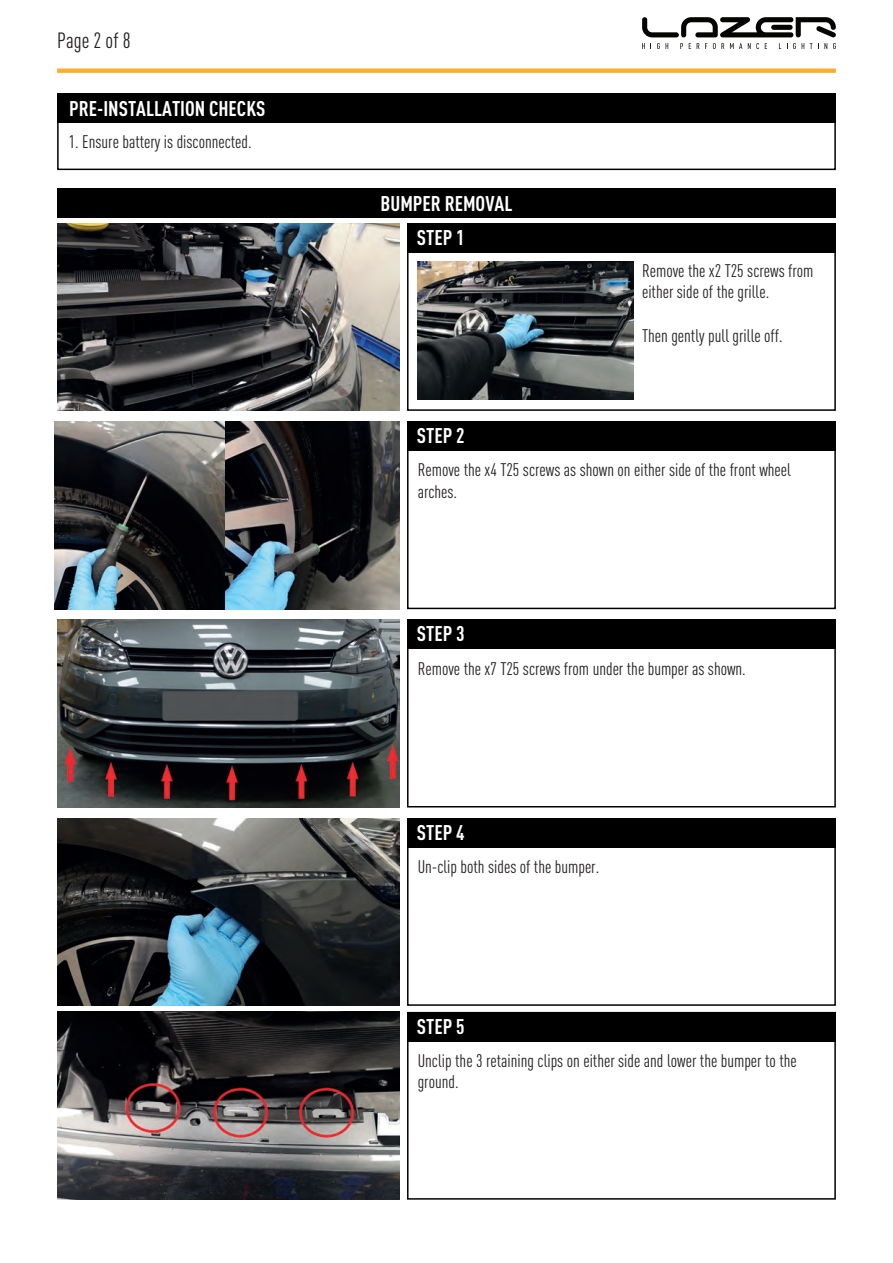
<style>
.page{position:relative;width:893px;height:1263px;background:#fff}
.page>*{position:absolute;margin:0;border:0;box-sizing:border-box;transform-origin:0 0}
.t1{font:condensed 21.75px "DINOT";color:#231f20}
.t2{font:700 condensed 21px "DINOT";color:#fff}
.t3{font:condensed 18px/21.6px "DINOT";color:#231f20}
</style>
<div class="page">
<div style="left:407px;top:223px;width:429px;height:188px;border:2px solid #000001"></div>
<div style="left:407px;top:1012px;width:429px;height:187px;border:2px solid #000001"></div>
<svg style="left:642px;top:17px;width:194px;height:20px"></svg>
<svg style="left:642px;top:43px;width:3px;height:6px"></svg>
<svg style="left:657px;top:43px;width:11px;height:6px"></svg>
<svg style="left:680px;top:43px;width:3px;height:6px"></svg>
<svg style="left:697px;top:43px;width:2px;height:6px"></svg>
<svg style="left:713px;top:43px;width:11px;height:6px"></svg>
<svg style="left:730px;top:43px;width:12px;height:6px"></svg>
<svg style="left:748px;top:43px;width:11px;height:6px"></svg>
<svg style="left:787px;top:43px;width:9px;height:6px"></svg>
<svg style="left:802px;top:43px;width:2px;height:6px"></svg>
<svg style="left:810px;top:43px;width:2px;height:6px"></svg>
<svg style="left:818px;top:43px;width:9px;height:6px"></svg>
<svg style="left:833px;top:43px;width:3px;height:6px"></svg>
<div style="left:57px;top:68px;width:779px;height:5px;background:#fbad2c"></div>
<img style="left:57px;top:818px;width:342px;height:188px">
<img style="left:57px;top:620px;width:342px;height:187px">
<img style="left:57px;top:1012px;width:342px;height:187px">
<div style="left:57px;top:94px;width:779px;height:29px;background:#000001"></div>
<div style="left:407px;top:223px;width:429px;height:30px;background:#000001"></div>
<div style="left:407px;top:421px;width:429px;height:30px;background:#000001"></div>
<div style="left:407px;top:620px;width:429px;height:29px;background:#000001"></div>
<div style="left:407px;top:818px;width:429px;height:29px;background:#000001"></div>
<div style="left:407px;top:1012px;width:429px;height:29px;background:#000001"></div>
<img style="left:57px;top:223px;width:342px;height:188px">
<img style="left:54px;top:421px;width:171px;height:188px">
<img style="left:225px;top:421px;width:174px;height:188px">
<div style="left:57px;top:94px;width:779px;height:76px;border:2px solid #000001"></div>
<div style="left:407px;top:421px;width:429px;height:188px;border:2px solid #000001"></div>
<div style="left:407px;top:620px;width:429px;height:187px;border:2px solid #000001"></div>
<div style="left:407px;top:818px;width:429px;height:188px;border:2px solid #000001"></div>
<div style="left:57px;top:188px;width:779px;height:29px;background:#000001"></div>
<img style="left:418px;top:262px;width:216px;height:137px">
<p class="t1" style="left:57px;top:27px;width:75px">Page 2 of 8</p>
<p class="t2" style="left:69px;top:96px;width:198px">PRE-INSTALLATION CHECKS</p>
<p class="t3" style="left:69px;top:131px;width:185px">1. Ensure battery is disconnected.</p>
<p class="t2" style="left:381px;top:190px;width:133px">BUMPER REMOVAL</p>
<p class="t2" style="left:417px;top:225px;width:49px">STEP 1</p>
<p class="t2" style="left:417px;top:423px;width:49px">STEP 2</p>
<p class="t3" style="left:642px;top:260px;width:173px">Remove the x2 T25 screws from either side of the grille.</p>
<p class="t3" style="left:642px;top:324px;width:142px">Then gently pull grille off.</p>
<p class="t3" style="left:418px;top:459px;width:375px">Remove the x4 T25 screws as shown on either side of the front wheel arches.</p>
<p class="t2" style="left:417px;top:621px;width:49px">STEP 3</p>
<p class="t3" style="left:418px;top:657px;width:330px">Remove the x7 T25 screws from under the bumper as shown.</p>
<p class="t2" style="left:417px;top:819px;width:49px">STEP 4</p>
<p class="t3" style="left:418px;top:856px;width:183px">Un-clip both sides of the bumper.</p>
<p class="t2" style="left:417px;top:1013px;width:49px">STEP 5</p>
<p class="t3" style="left:418px;top:1049px;width:381px">Unclip the 3 retaining clips on either side and lower the bumper to the ground.</p>
</div>
